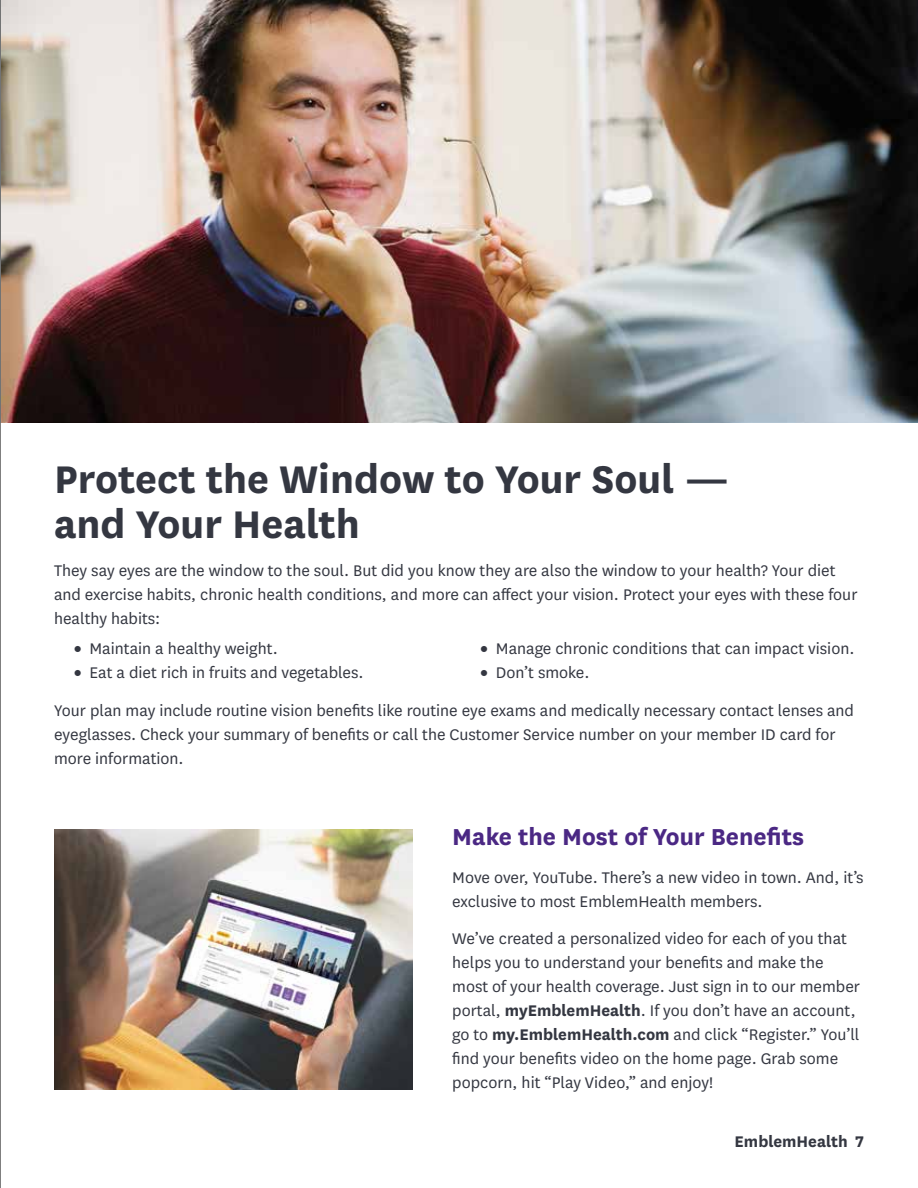
<style>
.page{position:relative;width:918px;height:1188px;background:#fff}
.page>*{position:absolute;margin:0;border:0;box-sizing:border-box;transform-origin:0 0}
.t1{font:700 45px/45px "National";color:#343741}
.t2{font:700 27px "National";color:#4b2884}
.t3{font:18px/24px "National";color:#343741}
.t4{font:700 18px "National";color:#343741}
.s1{font-weight:900}
.s2{font-weight:700}
</style>
<div class="page">
<img style="left:2px;top:0;width:916px;height:422px">
<img style="left:54px;top:830px;width:359px;height:259px">
<hr style="left:0;top:0;width:1px;height:1188px;background:#000">
<h1 class="t1" style="left:54px;top:454px;width:677px">Protect the Window to Your Soul — and Your Health</h1>
<p class="t3" style="left:54px;top:558px;width:805px">They say eyes are the window to the soul. But did you know they are also the window to your health? Your diet and exercise habits, chronic health conditions, and more can affect your vision. Protect your eyes with these four healthy habits:</p>
<p class="t3" style="left:481px;top:635px;width:375px"><span class="s1">•</span> Manage chronic conditions that can impact vision.</p>
<p class="t3" style="left:54px;top:652px;width:801px;line-height:38.5px;text-indent:426px"><span class="s1">•</span> Don’t smoke.<br>Your plan may include routine vision benefits like routine eye exams and medically necessary contact lenses and</p>
<p class="t3" style="left:54px;top:722px;width:783px">eyeglasses. Check your summary of benefits or call the Customer Service number on your member ID card for more information.</p>
<p class="t3" style="left:74px;top:635px;width:205px"><span class="s1">•</span> Maintain a healthy weight.</p>
<p class="t3" style="left:74px;top:659px;width:291px"><span class="s1">•</span> Eat a diet rich in fruits and vegetables.</p>
<h2 class="t2" style="left:452px;top:818px;width:353px">Make the Most of Your Benefits</h2>
<p class="t3" style="left:452px;top:864px;width:413px">Move over, YouTube. There’s a new video in town. And, it’s exclusive to most EmblemHealth members.</p>
<p class="t3" style="left:452px;top:926px;width:409px">We’ve created a personalized video for each of you that helps you to understand your benefits and make the most of your health coverage. Just sign in to our member portal, <span class="s2">myEmblemHealth</span>. If you don’t have an account, go to <span class="s2">my.EmblemHealth.com</span> and click “Register.” You’ll find your benefits video on the home page. Grab some popcorn, hit “Play Video,” and enjoy!</p>
<p class="t4" style="left:735px;top:1129px;width:131px">EmblemHealth 7</p>
</div>
